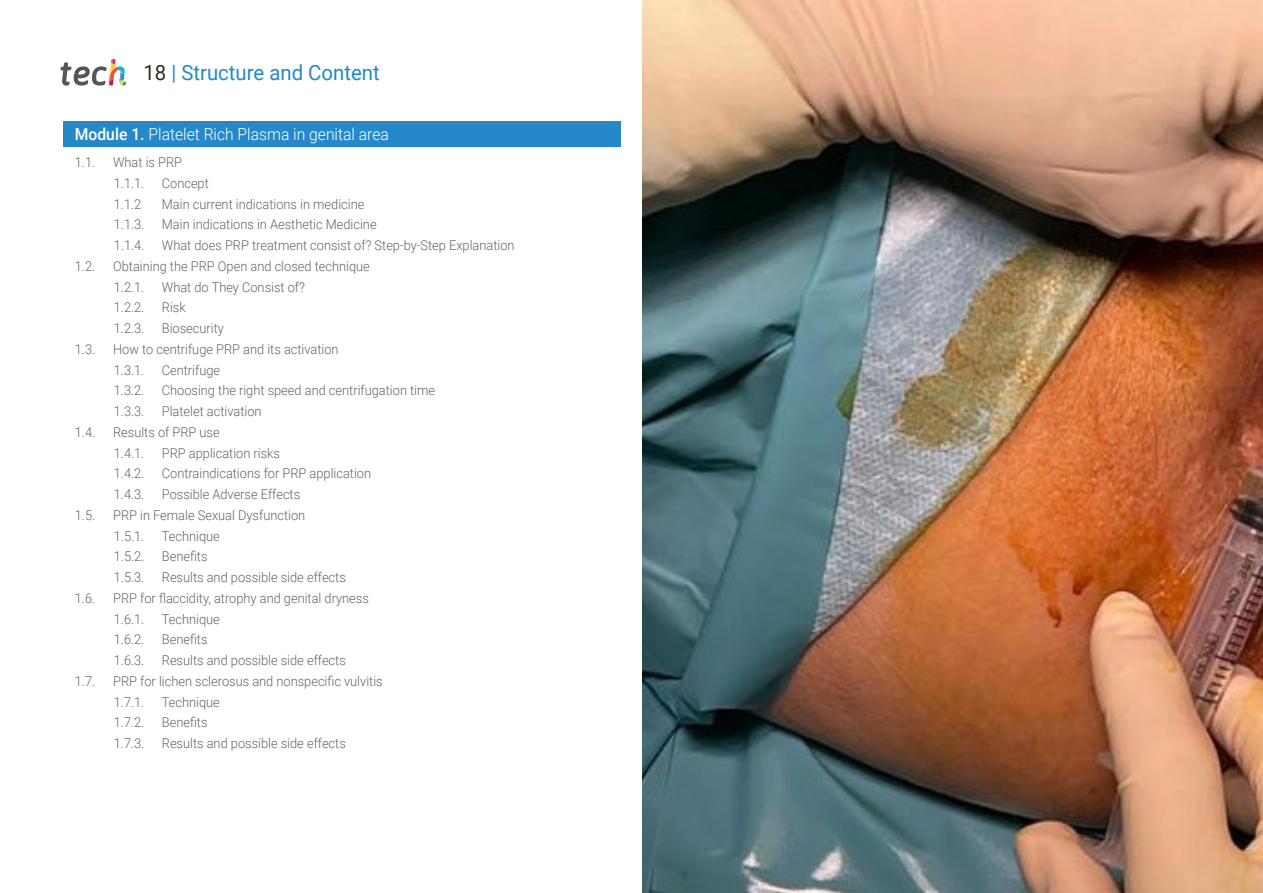
<style>
.page{position:relative;width:1263px;height:893px;background:#fff}
.page>*{position:absolute;margin:0;border:0;box-sizing:border-box;transform-origin:0 0}
.t1{font:21px "Roboto";color:#2488c9}
.t2{font:300 16.5px "Roboto";color:#fff;scale:.95 1}
.t3{font:300 13.5px/20.7px "Roboto";color:#61646a;scale:.95 1}
.s1{color:#312e20}
.s2{font-weight:500}
</style>
<div class="page">
<div style="left:64px;top:121px;width:557px;height:25px;background:#2488c9"></div>
<svg style="left:61px;top:59px;width:65px;height:27px"></svg>
<img style="left:642px;top:0;width:621px;height:893px">
<h1 class="t1" style="left:144px;top:57px;width:238px"><span class="s1">18</span> | Structure and Content</h1>
<p class="t2" style="left:75px;top:123px;width:332px"><span class="s2">Module 1.</span> Platelet Rich Plasma in genital area</p>
<p class="t3" style="left:75px;top:151px;width:23px">1.1.</p>
<p class="t3" style="left:113px;top:151px;width:74px">What is PRP<br>1.1.1.</p>
<p class="t3" style="left:162px;top:172px;width:51px">Concept</p>
<p class="t3" style="left:114px;top:193px;width:30px">1.1.2</p>
<p class="t3" style="left:162px;top:193px;width:215px">Main current indications in medicine</p>
<p class="t3" style="left:114px;top:214px;width:34px">1.1.3.</p>
<p class="t3" style="left:162px;top:214px;width:228px">Main indications in Aesthetic Medicine</p>
<p class="t3" style="left:114px;top:234px;width:34px">1.1.4.</p>
<p class="t3" style="left:162px;top:234px;width:373px">What does PRP treatment consist of? Step-by-Step Explanation</p>
<p class="t3" style="left:75px;top:255px;width:23px">1.2.</p>
<p class="t3" style="left:113px;top:255px;width:272px">Obtaining the PRP Open and closed technique<br>1.2.1.</p>
<p class="t3" style="left:162px;top:276px;width:152px">What do They Consist of?</p>
<p class="t3" style="left:114px;top:297px;width:34px">1.2.2.</p>
<p class="t3" style="left:162px;top:297px;width:27px">Risk</p>
<p class="t3" style="left:114px;top:317px;width:34px">1.2.3.</p>
<p class="t3" style="left:162px;top:317px;width:67px">Biosecurity</p>
<p class="t3" style="left:75px;top:338px;width:23px">1.3.</p>
<p class="t3" style="left:113px;top:338px;width:239px">How to centrifuge PRP and its activation<br>1.3.1.</p>
<p class="t3" style="left:162px;top:359px;width:63px">Centrifuge</p>
<p class="t3" style="left:114px;top:380px;width:34px">1.3.2.</p>
<p class="t3" style="left:162px;top:380px;width:289px">Choosing the right speed and centrifugation time</p>
<p class="t3" style="left:114px;top:400px;width:34px">1.3.3.</p>
<p class="t3" style="left:162px;top:400px;width:107px">Platelet activation</p>
<p class="t3" style="left:75px;top:421px;width:23px">1.4.</p>
<p class="t3" style="left:113px;top:421px;width:114px">Results of PRP use<br>1.4.1.</p>
<p class="t3" style="left:162px;top:442px;width:126px">PRP application risks</p>
<p class="t3" style="left:114px;top:463px;width:34px">1.4.2.</p>
<p class="t3" style="left:162px;top:463px;width:222px">Contraindications for PRP application</p>
<p class="t3" style="left:114px;top:483px;width:34px">1.4.3.</p>
<p class="t3" style="left:162px;top:483px;width:147px">Possible Adverse Effects</p>
<p class="t3" style="left:75px;top:504px;width:23px">1.5.</p>
<p class="t3" style="left:113px;top:504px;width:204px">PRP in Female Sexual Dysfunction<br>1.5.1.</p>
<p class="t3" style="left:162px;top:525px;width:63px">Technique</p>
<p class="t3" style="left:114px;top:546px;width:34px">1.5.2.</p>
<p class="t3" style="left:162px;top:546px;width:50px">Benefits</p>
<p class="t3" style="left:114px;top:566px;width:34px">1.5.3.</p>
<p class="t3" style="left:162px;top:566px;width:195px">Results and possible side effects</p>
<p class="t3" style="left:75px;top:587px;width:23px">1.6.</p>
<p class="t3" style="left:113px;top:587px;width:271px">PRP for flaccidity, atrophy and genital dryness<br>1.6.1.</p>
<p class="t3" style="left:162px;top:608px;width:63px">Technique</p>
<p class="t3" style="left:114px;top:629px;width:34px">1.6.2.</p>
<p class="t3" style="left:162px;top:629px;width:50px">Benefits</p>
<p class="t3" style="left:114px;top:649px;width:34px">1.6.3.</p>
<p class="t3" style="left:162px;top:649px;width:195px">Results and possible side effects</p>
<p class="t3" style="left:75px;top:670px;width:23px">1.7.</p>
<p class="t3" style="left:113px;top:670px;width:285px">PRP for lichen sclerosus and nonspecific vulvitis<br>1.7.1.</p>
<p class="t3" style="left:162px;top:691px;width:63px">Technique</p>
<p class="t3" style="left:114px;top:712px;width:34px">1.7.2.</p>
<p class="t3" style="left:162px;top:712px;width:50px">Benefits</p>
<p class="t3" style="left:114px;top:732px;width:34px">1.7.3.</p>
<p class="t3" style="left:162px;top:732px;width:195px">Results and possible side effects</p>
</div>
